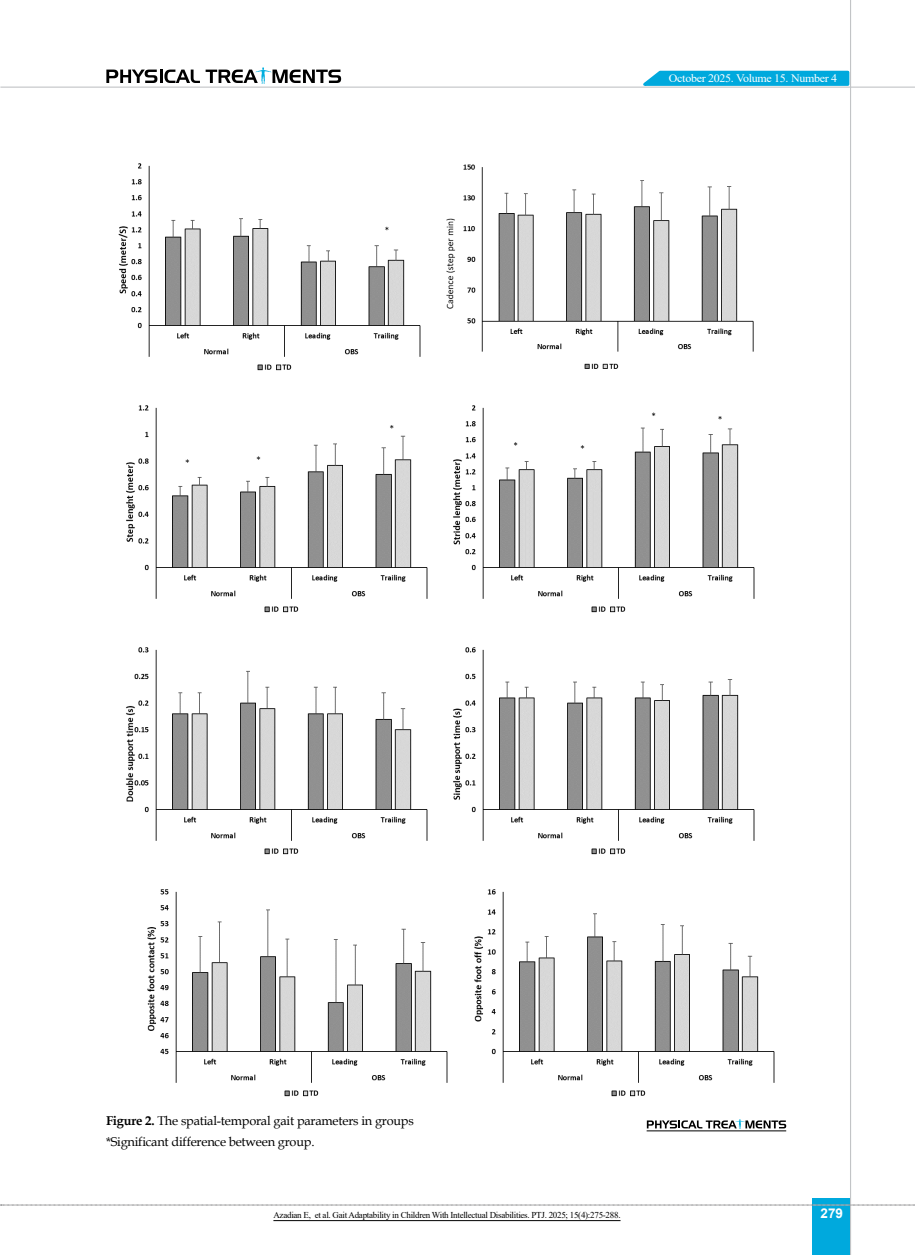
<style>
.page{position:relative;width:915px;height:1255px;background:#fff}
.page>*{position:absolute;margin:0;border:0;box-sizing:border-box;transform-origin:0 0}
.t1{font:700 13.5px "Arial";color:#fff}
.t2{font:12.75px/20.7px "Book Antiqua";letter-spacing:-.015em;color:#000}
.t3{font:11.4px "Times New Roman";letter-spacing:-.025em;color:#fff;scale:1.05 1}
.t4{font:9px "Times New Roman";letter-spacing:-.03em;color:#000}
.s1{font-weight:700}
</style>
<div class="page">
<div style="left:812px;top:1198px;width:38px;height:56px;background:#00a9dd"></div>
<hr style="left:849px;top:0;width:1px;height:1254px;background:#c2c4c6">
<hr style="left:0;top:87px;width:914px;height:1px;background:#c2c4c6">
<svg style="left:635px;top:69px;width:215px;height:18px;background:#36bae3"></svg>
<svg style="left:106px;top:67px;width:235px;height:17px"></svg>
<svg style="left:1px;top:1204px;width:914px;height:1px"></svg>
<img style="left:118px;top:163px;width:303px;height:208px">
<img style="left:446px;top:164px;width:308px;height:205px">
<img style="left:126px;top:405px;width:302px;height:208px">
<img style="left:453px;top:405px;width:302px;height:208px">
<img style="left:126px;top:647px;width:302px;height:208px">
<img style="left:453px;top:647px;width:302px;height:208px">
<img style="left:147px;top:889px;width:301px;height:208px">
<img style="left:474px;top:889px;width:301px;height:208px">
<svg style="left:646px;top:1119px;width:140px;height:9px"></svg>
<hr style="left:646px;top:1130px;width:140px;height:1px;background:#000">
<hr style="left:273px;top:1220px;width:347px;height:1px;background:#000">
<p class="t3" style="left:668px;top:70px;width:162px">October 2025. Volume 15. Number 4</p>
<h2 class="t2" style="left:106px;top:1110px;width:309px"><span class="s1">Figure 2.</span> The spatial-temporal gait parameters in groups *Significant difference between group.</h2>
<p class="t4" style="left:273px;top:1208px;width:348px">Azadian E, et al. Gait Adaptability in Children With Intellectual Disabilities. PTJ. 2025; 15(4):275-288.</p>
<h1 class="t1" style="left:820px;top:1203px;width:24px">279</h1>
</div>
